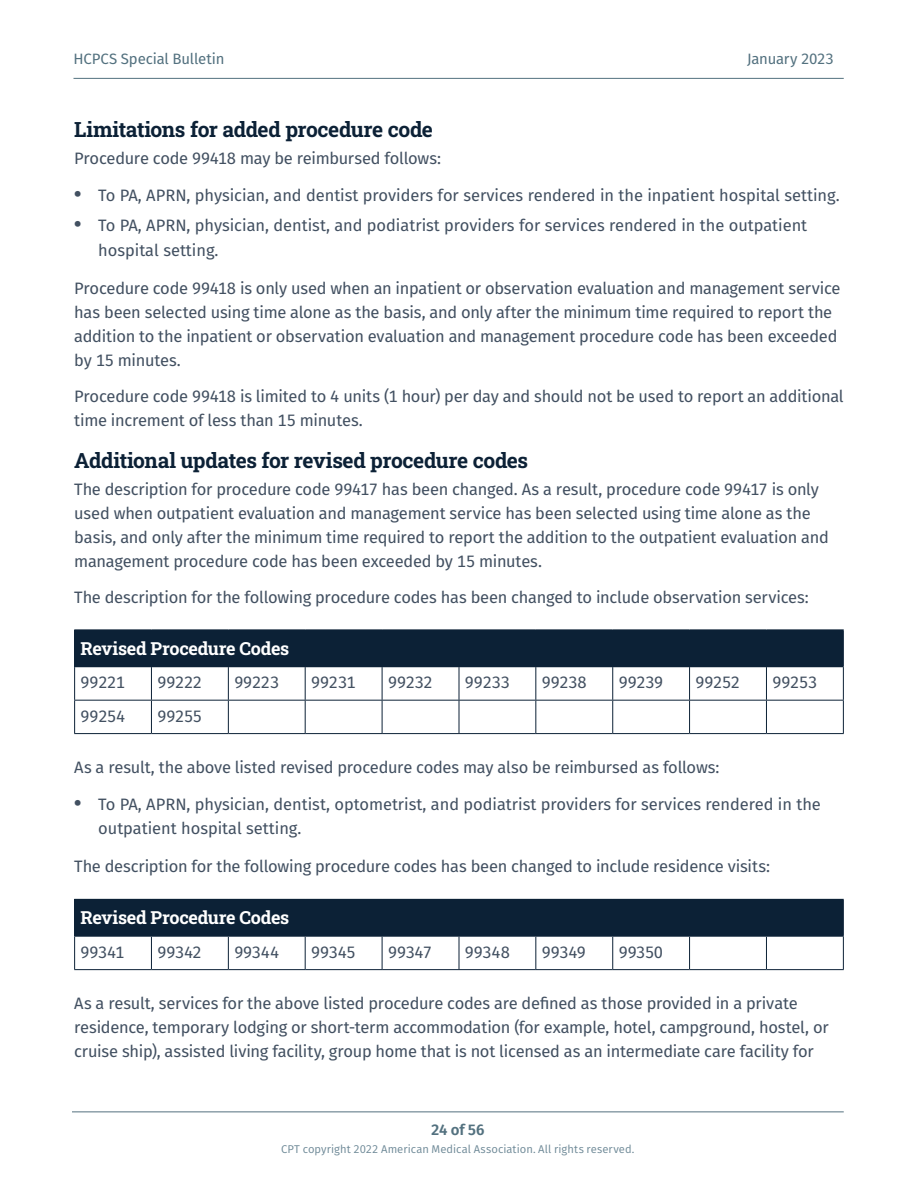
<style>
.page{position:relative;width:918px;height:1188px;background:#fff}
.page>*{position:absolute;margin:0;border:0;box-sizing:border-box;transform-origin:0 0}
.t1{font:21px "Roboto Slab";letter-spacing:-.02em;color:#0c2136}
.t2{font:18px "Roboto Slab";letter-spacing:-.015em;color:#fff}
.t3{font:16.5px/24px "Fira Sans";letter-spacing:-.015em;color:#425061}
.t4{font:15px "Fira Sans";letter-spacing:-.01em;color:#53717f}
.t5{font:600 15px "Fira Sans";color:#53717f}
.t6{font:11.25px "Fira Sans";letter-spacing:.005em;color:#6e8997}
.s1{font-weight:700;font-size:21px}
</style>
<div class="page">
<hr style="left:72px;top:1112px;width:772px;height:1px;background:#53717f">
<hr style="left:74px;top:78px;width:770px;height:1px;background:#53717f">
<div style="left:75px;top:630px;width:768px;height:37px;background:#0c2136"></div>
<hr style="left:74px;top:630px;width:1px;height:36px;background:#0c2136">
<hr style="left:843px;top:630px;width:1px;height:36px;background:#0c2136">
<hr style="left:74px;top:666px;width:77px;height:1px;background:#0c2136">
<hr style="left:74px;top:667px;width:1px;height:33px;background:#0c2136">
<hr style="left:151px;top:667px;width:1px;height:33px;background:#0c2136">
<hr style="left:228px;top:667px;width:1px;height:33px;background:#0c2136">
<hr style="left:305px;top:667px;width:1px;height:33px;background:#0c2136">
<hr style="left:382px;top:667px;width:1px;height:33px;background:#0c2136">
<hr style="left:459px;top:667px;width:1px;height:33px;background:#0c2136">
<hr style="left:535px;top:667px;width:1px;height:33px;background:#0c2136">
<hr style="left:612px;top:667px;width:1px;height:33px;background:#0c2136">
<hr style="left:689px;top:667px;width:1px;height:33px;background:#0c2136">
<hr style="left:766px;top:666px;width:78px;height:1px;background:#0c2136">
<hr style="left:766px;top:667px;width:1px;height:33px;background:#0c2136">
<hr style="left:843px;top:667px;width:1px;height:33px;background:#0c2136">
<hr style="left:74px;top:700px;width:77px;height:1px;background:#0c2136">
<hr style="left:74px;top:701px;width:1px;height:32px;background:#0c2136">
<hr style="left:151px;top:700px;width:77px;height:1px;background:#0c2136">
<hr style="left:151px;top:701px;width:1px;height:32px;background:#0c2136">
<hr style="left:228px;top:700px;width:77px;height:1px;background:#0c2136">
<hr style="left:228px;top:701px;width:1px;height:32px;background:#0c2136">
<hr style="left:305px;top:700px;width:77px;height:1px;background:#0c2136">
<hr style="left:305px;top:701px;width:1px;height:32px;background:#0c2136">
<hr style="left:382px;top:700px;width:77px;height:1px;background:#0c2136">
<hr style="left:382px;top:701px;width:1px;height:32px;background:#0c2136">
<hr style="left:459px;top:700px;width:77px;height:1px;background:#0c2136">
<hr style="left:459px;top:701px;width:1px;height:32px;background:#0c2136">
<hr style="left:536px;top:700px;width:77px;height:1px;background:#0c2136">
<hr style="left:535px;top:701px;width:1px;height:32px;background:#0c2136">
<hr style="left:613px;top:700px;width:77px;height:1px;background:#0c2136">
<hr style="left:612px;top:701px;width:1px;height:32px;background:#0c2136">
<hr style="left:690px;top:700px;width:76px;height:1px;background:#0c2136">
<hr style="left:689px;top:701px;width:1px;height:32px;background:#0c2136">
<hr style="left:766px;top:700px;width:78px;height:1px;background:#0c2136">
<hr style="left:766px;top:701px;width:1px;height:32px;background:#0c2136">
<hr style="left:843px;top:701px;width:1px;height:32px;background:#0c2136">
<hr style="left:74px;top:733px;width:77px;height:1px;background:#0c2136">
<hr style="left:151px;top:733px;width:77px;height:1px;background:#0c2136">
<hr style="left:228px;top:733px;width:77px;height:1px;background:#0c2136">
<hr style="left:305px;top:733px;width:77px;height:1px;background:#0c2136">
<hr style="left:382px;top:733px;width:77px;height:1px;background:#0c2136">
<hr style="left:459px;top:733px;width:77px;height:1px;background:#0c2136">
<hr style="left:536px;top:733px;width:77px;height:1px;background:#0c2136">
<hr style="left:613px;top:733px;width:77px;height:1px;background:#0c2136">
<hr style="left:690px;top:733px;width:76px;height:1px;background:#0c2136">
<hr style="left:766px;top:733px;width:78px;height:1px;background:#0c2136">
<div style="left:75px;top:899px;width:768px;height:37px;background:#0c2136"></div>
<hr style="left:74px;top:899px;width:77px;height:1px;background:#0c2136">
<hr style="left:74px;top:900px;width:1px;height:36px;background:#0c2136">
<hr style="left:766px;top:899px;width:78px;height:1px;background:#0c2136">
<hr style="left:843px;top:900px;width:1px;height:36px;background:#0c2136">
<hr style="left:74px;top:936px;width:77px;height:1px;background:#0c2136">
<hr style="left:74px;top:937px;width:1px;height:32px;background:#0c2136">
<hr style="left:151px;top:936px;width:77px;height:1px;background:#0c2136">
<hr style="left:151px;top:937px;width:1px;height:32px;background:#0c2136">
<hr style="left:228px;top:936px;width:77px;height:1px;background:#0c2136">
<hr style="left:228px;top:937px;width:1px;height:32px;background:#0c2136">
<hr style="left:305px;top:936px;width:77px;height:1px;background:#0c2136">
<hr style="left:305px;top:937px;width:1px;height:32px;background:#0c2136">
<hr style="left:382px;top:936px;width:77px;height:1px;background:#0c2136">
<hr style="left:382px;top:937px;width:1px;height:32px;background:#0c2136">
<hr style="left:459px;top:936px;width:77px;height:1px;background:#0c2136">
<hr style="left:459px;top:937px;width:1px;height:32px;background:#0c2136">
<hr style="left:536px;top:936px;width:77px;height:1px;background:#0c2136">
<hr style="left:535px;top:937px;width:1px;height:32px;background:#0c2136">
<hr style="left:613px;top:936px;width:77px;height:1px;background:#0c2136">
<hr style="left:612px;top:937px;width:1px;height:32px;background:#0c2136">
<hr style="left:690px;top:936px;width:76px;height:1px;background:#0c2136">
<hr style="left:689px;top:937px;width:1px;height:32px;background:#0c2136">
<hr style="left:766px;top:936px;width:78px;height:1px;background:#0c2136">
<hr style="left:766px;top:937px;width:1px;height:32px;background:#0c2136">
<hr style="left:843px;top:937px;width:1px;height:32px;background:#0c2136">
<hr style="left:74px;top:969px;width:77px;height:1px;background:#0c2136">
<hr style="left:151px;top:969px;width:77px;height:1px;background:#0c2136">
<hr style="left:228px;top:969px;width:77px;height:1px;background:#0c2136">
<hr style="left:305px;top:969px;width:77px;height:1px;background:#0c2136">
<hr style="left:382px;top:969px;width:77px;height:1px;background:#0c2136">
<hr style="left:459px;top:969px;width:77px;height:1px;background:#0c2136">
<hr style="left:536px;top:969px;width:77px;height:1px;background:#0c2136">
<hr style="left:613px;top:969px;width:77px;height:1px;background:#0c2136">
<hr style="left:690px;top:969px;width:76px;height:1px;background:#0c2136">
<hr style="left:766px;top:969px;width:78px;height:1px;background:#0c2136">
<p class="t4" style="left:74px;top:47px;width:152px">HCPCS Special Bulletin</p>
<p class="t4" style="left:747px;top:47px;width:89px">January 2023</p>
<h4 class="t1" style="left:74px;top:115px;width:360px">Limitations for added procedure code</h4>
<p class="t3" style="left:74px;top:146px;width:368px">Procedure code 99418 may be reimbursed follows:</p>
<p class="t3" style="left:74px;top:182px;width:767px"><span class="s1">•</span> To PA, APRN, physician, and dentist providers for services rendered in the inpatient hospital setting .</p>
<p class="t3" style="left:98px;top:213px;width:711px;line-height:24.8px;text-indent:-24px"><span class="s1">•</span> To PA, APRN, physician, dentist, and podiatrist providers for services rendered in the outpatient hospital setting .</p>
<p class="t3" style="left:74px;top:275px;width:768px">Procedure code 99418 is only used when an inpatient or observation evaluation and management service has been selected using time alone as the basis, and only after the minimum time required to report the addition to the inpatient or observation evaluation and management procedure code has been exceeded by 15 minutes .</p>
<p class="t3" style="left:74px;top:383px;width:771px">Procedure code 99418 is limited to 4 units (1 hour) per day and should not be used to report an additional time increment of less than 15 minutes .</p>
<h4 class="t1" style="left:74px;top:445px;width:455px">Additional updates for revised procedure codes</h4>
<p class="t3" style="left:74px;top:476px;width:756px">The description for procedure code 99417 has been changed . As a result, procedure code 99417 is only used when outpatient evaluation and management service has been selected using time alone as the basis, and only after the minimum time required to report the addition to the outpatient evaluation and management procedure code has been exceeded by 15 minutes .</p>
<p class="t3" style="left:74px;top:584px;width:736px">The description for the following procedure codes has been changed to include observation services:</p>
<p class="t2" style="left:81px;top:636px;width:210px">Revised Procedure Codes</p>
<p class="t3" style="left:81px;top:670px;width:46px">99221</p>
<p class="t3" style="left:157px;top:670px;width:46px">99222</p>
<p class="t3" style="left:234px;top:670px;width:46px">99223</p>
<p class="t3" style="left:311px;top:670px;width:46px">99231</p>
<p class="t3" style="left:388px;top:670px;width:46px">99232</p>
<p class="t3" style="left:465px;top:670px;width:46px">99233</p>
<p class="t3" style="left:542px;top:670px;width:47px">99238</p>
<p class="t3" style="left:619px;top:670px;width:46px">99239</p>
<p class="t3" style="left:696px;top:670px;width:46px">99252</p>
<p class="t3" style="left:772px;top:670px;width:46px">99253</p>
<p class="t3" style="left:81px;top:703px;width:46px">99254</p>
<p class="t3" style="left:157px;top:703px;width:46px">99255</p>
<p class="t3" style="left:74px;top:755px;width:647px">As a result, the above listed revised procedure codes may also be reimbursed as follows:</p>
<p class="t3" style="left:98px;top:791px;width:724px;line-height:24.8px;text-indent:-24px"><span class="s1">•</span> To PA, APRN, physician, dentist, optometrist, and podiatrist providers for services rendered in the outpatient hospital setting .</p>
<p class="t3" style="left:74px;top:854px;width:697px">The description for the following procedure codes has been changed to include residence visits:</p>
<p class="t2" style="left:81px;top:905px;width:210px">Revised Procedure Codes</p>
<p class="t3" style="left:81px;top:939px;width:45px">99341</p>
<p class="t3" style="left:157px;top:939px;width:46px">99342</p>
<p class="t3" style="left:234px;top:939px;width:46px">99344</p>
<p class="t3" style="left:311px;top:939px;width:46px">99345</p>
<p class="t3" style="left:388px;top:939px;width:45px">99347</p>
<p class="t3" style="left:465px;top:939px;width:46px">99348</p>
<p class="t3" style="left:542px;top:939px;width:46px">99349</p>
<p class="t3" style="left:619px;top:939px;width:46px">99350</p>
<p class="t3" style="left:74px;top:991px;width:756px">As a result, services for the above listed procedure codes are defined as those provided in a private residence, temporary lodging or short-term accommodation (for example, hotel, campground, hostel, or cruise ship), assisted living facility, group home that is not licensed as an intermediate care facility for</p>
<p class="t5" style="left:431px;top:1117px;width:55px">24 of 56</p>
<p class="t6" style="left:281px;top:1141px;width:355px">CPT copyright 2022 American Medical Association. All rights reserved.</p>
</div>
